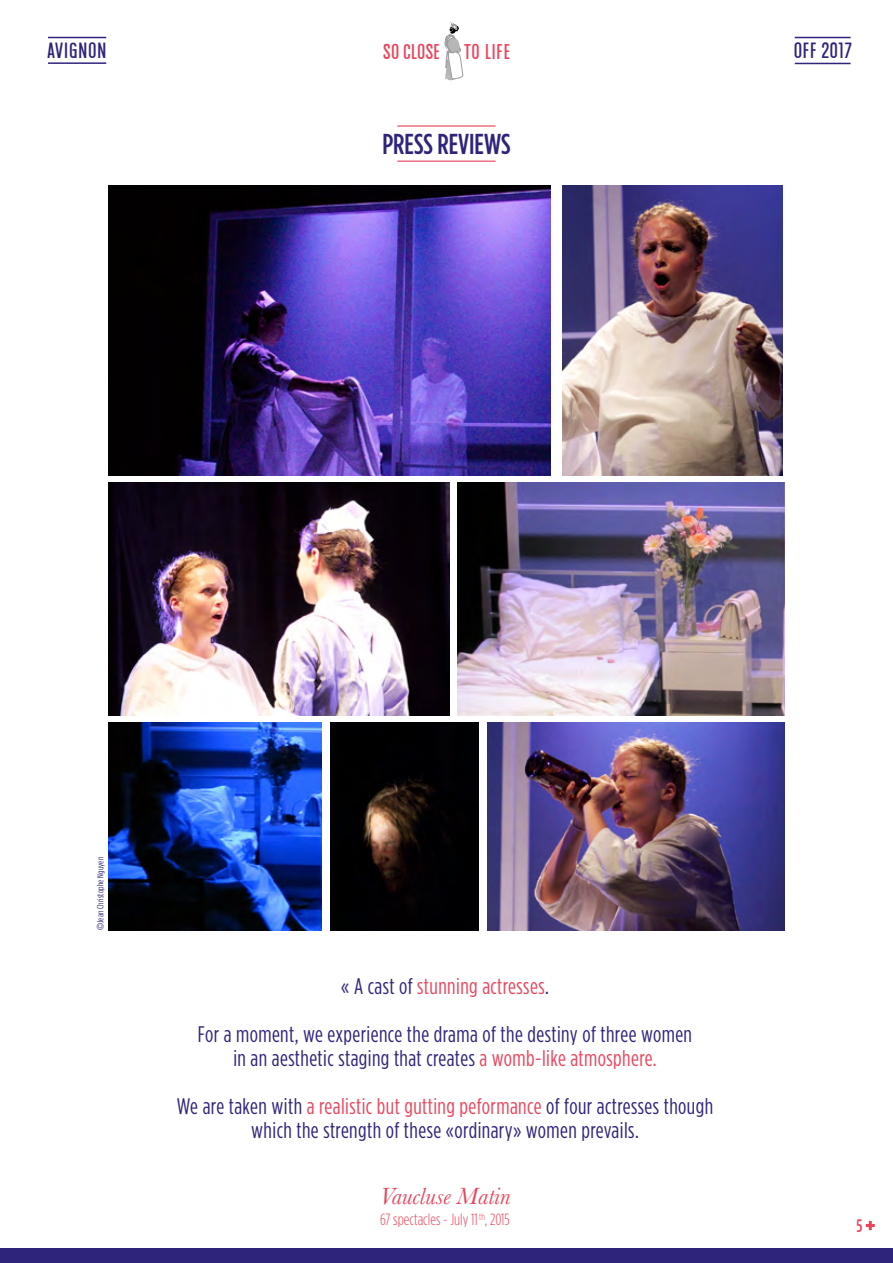
<style>
.page{position:relative;width:893px;height:1263px;background:#fff}
.page>*{position:absolute;margin:0;border:0;box-sizing:border-box;transform-origin:0 0}
.t1{font:500 28.8px "Gotham Condensed";color:#2e247c}
.t2{font:italic 24.3px "Baskerville";color:#e9455c}
.t3{font:22.5px/48px "Gotham Condensed";letter-spacing:.02em;color:#2e247c;text-align:center}
.t4{font:21px "Americana";letter-spacing:.05em;color:#2e247c}
.t5{font:20.4px "Americana";letter-spacing:.02em;color:#e9455c}
.t6{font:500 18px "Gotham Condensed";color:#e9455c}
.t7{font:300 16.2px "Gotham Condensed";color:#e9455c}
.t8{font:9px "Gotham Condensed";letter-spacing:.02em;color:#2e247c}
.s1{font-family:"Avenir"}
.s2{color:#e9455c}
</style>
<div class="page">
<hr style="left:397px;top:161px;width:99px;height:1px;background:#e9455c">
<hr style="left:397px;top:125px;width:99px;height:2px;background:#e9455c">
<svg style="left:444px;top:22px;width:19px;height:59px"></svg>
<hr style="left:48px;top:62px;width:58px;height:2px;background:#2e247c">
<hr style="left:795px;top:63px;width:56px;height:1px;background:#2e247c">
<hr style="left:48px;top:37px;width:58px;height:1px;background:#2e247c">
<hr style="left:795px;top:37px;width:56px;height:1px;background:#2e247c">
<div style="left:0;top:1248px;width:893px;height:15px;background:#2e247c"></div>
<img style="left:487px;top:723px;width:297px;height:207px">
<img style="left:108px;top:185px;width:443px;height:290px">
<img style="left:563px;top:185px;width:220px;height:290px">
<img style="left:108px;top:483px;width:342px;height:232px">
<img style="left:457px;top:483px;width:327px;height:232px">
<img style="left:331px;top:723px;width:147px;height:207px">
<img style="left:108px;top:723px;width:213px;height:207px">
<svg style="left:866px;top:1221px;width:9px;height:9px"></svg>
<p class="t4" style="left:47px;top:39px;width:60px">AVIGNON</p>
<p class="t5" style="left:383px;top:40px;width:128px">SO CLOSE TO LIFE</p>
<p class="t4" style="left:794px;top:39px;width:60px">OFF 2017</p>
<p class="t1" style="left:382px;top:128px;width:130px">PRESS REVIEWS</p>
<p class="t8" style="left:95px;top:930px;width:75px;rotate:-90deg"><span class="s1">©</span>Jean Christophe Nguyen</p>
<p class="t3" style="left:198px;top:962px;width:496px">« A cast of <span class="s2">stunning actresses</span>.<br>For a moment, we experience the drama of the destiny of three women</p>
<p class="t3" style="left:177px;top:1034px;width:538px">in an aesthetic staging that creates <span class="s2">a womb-like atmosphere.<br></span>We are taken with <span class="s2">a realistic but gutting peformance</span> of four actresses though</p>
<p class="t3" style="left:251px;top:1106px;width:389px">which the strength of these «ordinary» women prevails.</p>
<p class="t2" style="left:379px;top:1180px;width:133px">Vaucluse Matin</p>
<p class="t7" style="left:380px;top:1210px;width:131px">67 spectacles - July 11 <sup>th</sup>, 2015</p>
<p class="t6" style="left:856px;top:1215px;width:7px">5</p>
</div>
